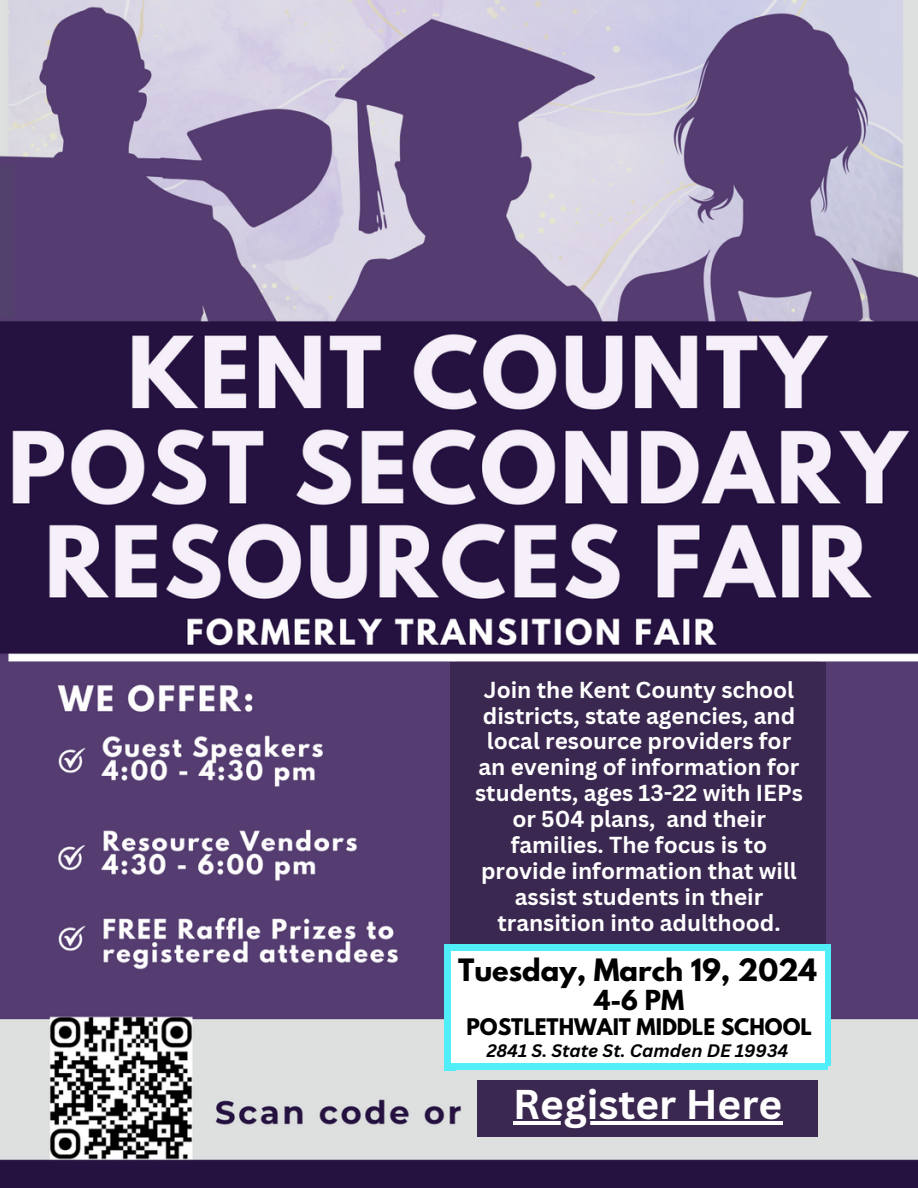
<style>
.page{position:relative;width:918px;height:1188px;background:#fff}
.page>*{position:absolute;margin:0;border:0;box-sizing:border-box;transform-origin:0 0}
.t1{font:700 40.5px "Canva Sans";color:#fff}
.t2{font:700 27.3px "League Spartan";color:#000}
.t3{font:700 24.45px "League Spartan";color:#000}
.t4{font:700 22.5px/25.8px "Canva Sans";color:#fff;text-align:center}
.t5{font:700 20.25px "League Spartan";color:#000}
.t6{font:italic 700 17.55px "Canva Sans";color:#000}
</style>
<div class="page">
<img style="left:0;top:0;width:918px;height:1188px">
<div style="left:450px;top:662px;width:376px;height:287px;background:#3a2850"></div>
<div style="left:0;top:165px;width:14px;height:153px;background:#53416d"></div>
<div style="left:478px;top:1080px;width:340px;height:57px;background:#3a2850"></div>
<div style="left:449px;top:944px;width:377px;height:10px;background:#50eef8"></div>
<div style="left:451px;top:1060px;width:377px;height:10px;background:#50eef8"></div>
<svg style="left:824px;top:944px;width:6px;height:121px"></svg>
<div style="left:444px;top:944px;width:12px;height:126px;background:#50eef8"></div>
<hr style="left:513px;top:1121px;width:269px;height:4px;background:#fff">
<div style="left:451px;top:951px;width:373px;height:112px;background:#fff"></div>
<h2 class="t4" style="left:475px;top:676px;width:329px">Join the Kent County school districts, state agencies, and local resource providers for an evening of information for students, ages 13-22 with IEPs or 504 plans, and their families. The focus is to provide information that will assist students in their transition into adulthood.</h2>
<h3 class="t2" style="left:458px;top:956px;width:360px">Tuesday, March 19, 2024</h3>
<h5 class="t3" style="left:594px;top:988px;width:92px">4-6 PM</h5>
<p class="t5" style="left:466px;top:1016px;width:347px">POSTLETHWAIT MIDDLE SCHOOL</p>
<h1 class="t6" style="left:487px;top:1039px;width:303px">2841 S. State St. Camden DE 19934</h1>
<h4 class="t1" style="left:513px;top:1076px;width:270px">Register Here</h4>
</div>
